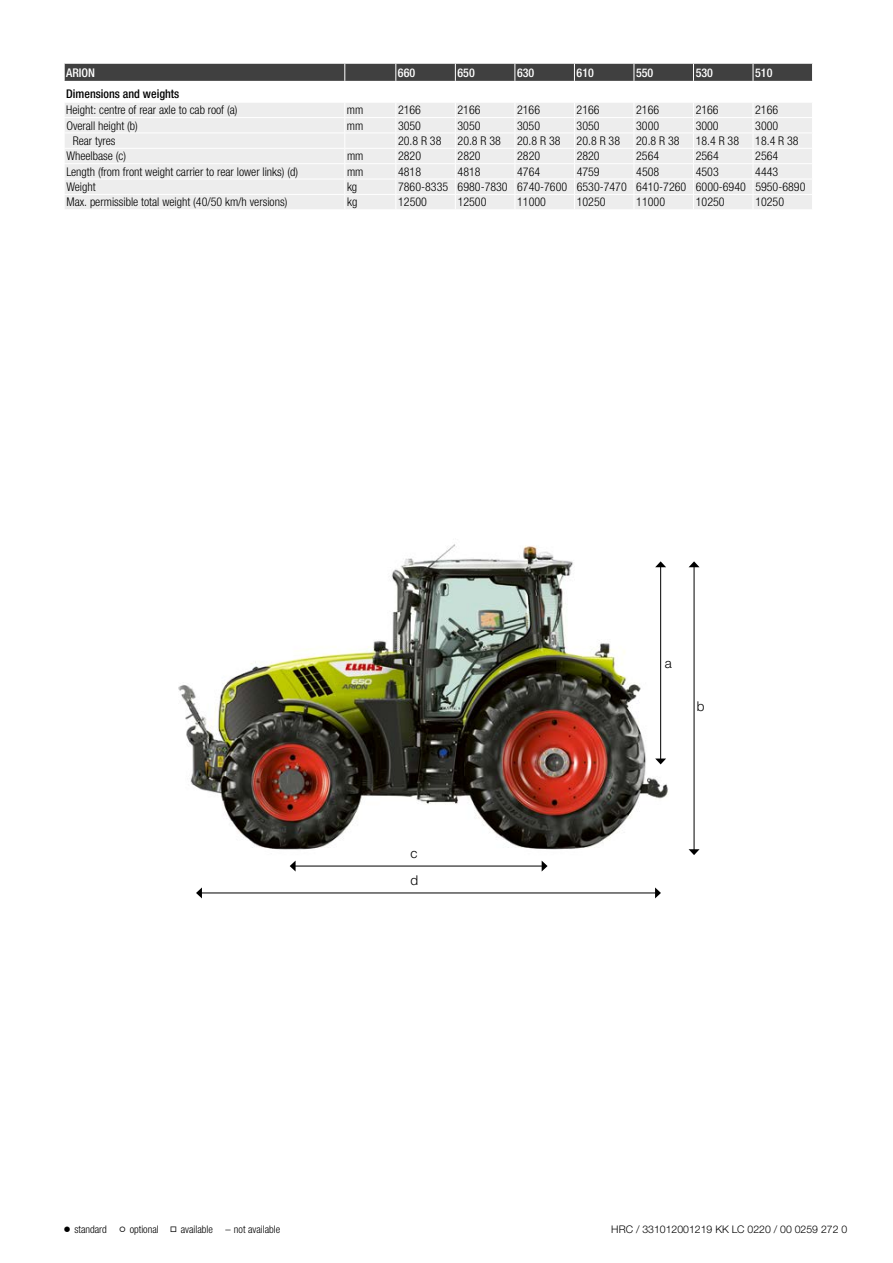
<style>
.page{position:relative;width:893px;height:1263px;background:#fff}
.page>*{position:absolute;margin:0;border:0;box-sizing:border-box;transform-origin:0 0}
.t1{font:300 13.5px/26.8px "CLAAS Helvetica Neue";color:#000}
.t2{font:300 condensed 12px "CLAAS Helvetica Neue";color:#000}
.t3{font:500 condensed 12px "CLAAS Helvetica Neue";color:#fff}
.t4{font:500 condensed 12px "CLAAS Helvetica Neue";color:#000}
.t5{font:300 condensed 10.5px "CLAAS Helvetica Neue";color:#000}
.t6{font:300 10.5px "CLAAS Helvetica Neue";color:#000}
</style>
<div class="page">
<img style="left:178px;top:544px;width:513px;height:322px">
<hr style="left:694px;top:566px;width:1px;height:284px;background:#000">
<svg style="left:689px;top:849px;width:10px;height:6px"></svg>
<svg style="left:689px;top:561px;width:10px;height:6px"></svg>
<hr style="left:660px;top:566px;width:1px;height:193px;background:#000">
<svg style="left:655px;top:758px;width:11px;height:6px"></svg>
<svg style="left:655px;top:561px;width:11px;height:6px"></svg>
<hr style="left:295px;top:866px;width:247px;height:1px;background:#000">
<svg style="left:542px;top:860px;width:6px;height:11px"></svg>
<svg style="left:290px;top:860px;width:6px;height:11px"></svg>
<hr style="left:201px;top:892px;width:455px;height:1px;background:#000">
<svg style="left:655px;top:887px;width:6px;height:11px"></svg>
<svg style="left:196px;top:887px;width:6px;height:11px"></svg>
<div style="left:65px;top:103px;width:747px;height:106px;background:#ededed"></div>
<svg style="left:753px;top:103px;width:1px;height:106px"></svg>
<hr style="left:64px;top:117px;width:281px;height:1px;background:#fff">
<hr style="left:345px;top:117px;width:51px;height:1px;background:#fff">
<hr style="left:396px;top:117px;width:59px;height:1px;background:#fff">
<hr style="left:455px;top:117px;width:60px;height:1px;background:#fff">
<hr style="left:515px;top:117px;width:59px;height:1px;background:#fff">
<hr style="left:574px;top:117px;width:60px;height:1px;background:#fff">
<hr style="left:634px;top:117px;width:59px;height:1px;background:#fff">
<hr style="left:693px;top:117px;width:60px;height:1px;background:#fff">
<hr style="left:753px;top:117px;width:60px;height:1px;background:#fff">
<hr style="left:64px;top:148px;width:281px;height:1px;background:#fff">
<hr style="left:345px;top:133px;width:51px;height:1px;background:#fff">
<hr style="left:345px;top:148px;width:51px;height:1px;background:#fff">
<hr style="left:64px;top:163px;width:281px;height:1px;background:#fff">
<hr style="left:345px;top:163px;width:51px;height:1px;background:#fff">
<hr style="left:396px;top:163px;width:59px;height:1px;background:#fff">
<hr style="left:455px;top:163px;width:60px;height:1px;background:#fff">
<hr style="left:515px;top:163px;width:59px;height:1px;background:#fff">
<hr style="left:574px;top:163px;width:60px;height:1px;background:#fff">
<hr style="left:634px;top:163px;width:59px;height:1px;background:#fff">
<hr style="left:693px;top:163px;width:60px;height:1px;background:#fff">
<hr style="left:753px;top:163px;width:60px;height:1px;background:#fff">
<hr style="left:64px;top:179px;width:281px;height:1px;background:#fff">
<hr style="left:345px;top:179px;width:51px;height:1px;background:#fff">
<hr style="left:396px;top:179px;width:59px;height:1px;background:#fff">
<hr style="left:455px;top:179px;width:60px;height:1px;background:#fff">
<svg style="left:455px;top:103px;width:1px;height:106px"></svg>
<hr style="left:515px;top:179px;width:59px;height:1px;background:#fff">
<svg style="left:514px;top:103px;width:1px;height:106px"></svg>
<hr style="left:574px;top:179px;width:60px;height:1px;background:#fff">
<hr style="left:634px;top:179px;width:59px;height:1px;background:#fff">
<hr style="left:693px;top:179px;width:60px;height:1px;background:#fff">
<hr style="left:753px;top:179px;width:60px;height:1px;background:#fff">
<hr style="left:64px;top:194px;width:281px;height:1px;background:#fff">
<hr style="left:345px;top:194px;width:51px;height:1px;background:#fff">
<hr style="left:396px;top:194px;width:59px;height:1px;background:#fff">
<hr style="left:455px;top:194px;width:60px;height:1px;background:#fff">
<hr style="left:515px;top:194px;width:59px;height:1px;background:#fff">
<hr style="left:574px;top:194px;width:60px;height:1px;background:#fff">
<svg style="left:574px;top:103px;width:1px;height:106px"></svg>
<hr style="left:634px;top:194px;width:59px;height:1px;background:#fff">
<hr style="left:693px;top:194px;width:60px;height:1px;background:#fff">
<hr style="left:753px;top:194px;width:60px;height:1px;background:#fff">
<svg style="left:634px;top:103px;width:1px;height:106px"></svg>
<hr style="left:64px;top:133px;width:281px;height:1px;background:#fff">
<svg style="left:344px;top:103px;width:1px;height:106px"></svg>
<svg style="left:693px;top:103px;width:1px;height:106px"></svg>
<hr style="left:396px;top:133px;width:59px;height:1px;background:#fff">
<hr style="left:455px;top:133px;width:60px;height:1px;background:#fff">
<hr style="left:515px;top:133px;width:59px;height:1px;background:#fff">
<hr style="left:574px;top:133px;width:60px;height:1px;background:#fff">
<hr style="left:634px;top:133px;width:59px;height:1px;background:#fff">
<hr style="left:693px;top:133px;width:60px;height:1px;background:#fff">
<hr style="left:753px;top:133px;width:60px;height:1px;background:#fff">
<hr style="left:396px;top:148px;width:59px;height:1px;background:#fff">
<hr style="left:455px;top:148px;width:60px;height:1px;background:#fff">
<hr style="left:515px;top:148px;width:59px;height:1px;background:#fff">
<hr style="left:574px;top:148px;width:60px;height:1px;background:#fff">
<hr style="left:634px;top:148px;width:59px;height:1px;background:#fff">
<hr style="left:693px;top:148px;width:60px;height:1px;background:#fff">
<hr style="left:753px;top:148px;width:60px;height:1px;background:#fff">
<svg style="left:395px;top:103px;width:1px;height:106px"></svg>
<svg style="left:64px;top:64px;width:749px;height:17px;background:#434343"></svg>
<p class="t3" style="left:66px;top:65px;width:30px">ARION</p>
<p class="t3" style="left:398px;top:65px;width:19px">660</p>
<p class="t3" style="left:457px;top:65px;width:19px">650</p>
<p class="t3" style="left:517px;top:65px;width:19px">630</p>
<p class="t3" style="left:577px;top:65px;width:19px">610</p>
<p class="t3" style="left:636px;top:65px;width:19px">550</p>
<p class="t3" style="left:696px;top:65px;width:19px">530</p>
<p class="t3" style="left:755px;top:65px;width:19px">510</p>
<p class="t4" style="left:66px;top:86px;width:115px">Dimensions and weights</p>
<p class="t2" style="left:66px;top:102px;width:173px">Height: centre of rear axle to cab roof (a)</p>
<p class="t2" style="left:347px;top:102px;width:18px">mm</p>
<p class="t2" style="left:398px;top:102px;width:25px">2166</p>
<p class="t2" style="left:457px;top:102px;width:25px">2166</p>
<p class="t2" style="left:517px;top:102px;width:25px">2166</p>
<p class="t2" style="left:577px;top:102px;width:25px">2166</p>
<p class="t2" style="left:636px;top:102px;width:25px">2166</p>
<p class="t2" style="left:696px;top:102px;width:25px">2166</p>
<p class="t2" style="left:755px;top:102px;width:25px">2166</p>
<p class="t2" style="left:66px;top:117px;width:73px">Overall height (b)</p>
<p class="t2" style="left:347px;top:117px;width:18px">mm</p>
<p class="t2" style="left:398px;top:117px;width:25px">3050</p>
<p class="t2" style="left:458px;top:117px;width:25px">3050</p>
<p class="t2" style="left:517px;top:117px;width:25px">3050</p>
<p class="t2" style="left:577px;top:117px;width:25px">3050</p>
<p class="t2" style="left:636px;top:117px;width:25px">3000</p>
<p class="t2" style="left:696px;top:117px;width:25px">3000</p>
<p class="t2" style="left:755px;top:117px;width:25px">3000</p>
<p class="t2" style="left:73px;top:133px;width:44px">Rear tyres</p>
<p class="t2" style="left:398px;top:133px;width:45px">20.8 R 38</p>
<p class="t2" style="left:458px;top:133px;width:45px">20.8 R 38</p>
<p class="t2" style="left:517px;top:133px;width:45px">20.8 R 38</p>
<p class="t2" style="left:577px;top:133px;width:45px">20.8 R 38</p>
<p class="t2" style="left:636px;top:133px;width:45px">20.8 R 38</p>
<p class="t2" style="left:696px;top:133px;width:45px">18.4 R 38</p>
<p class="t2" style="left:755px;top:133px;width:45px">18.4 R 38</p>
<p class="t2" style="left:66px;top:148px;width:61px">Wheelbase (c)</p>
<p class="t2" style="left:347px;top:148px;width:18px">mm</p>
<p class="t2" style="left:398px;top:148px;width:25px">2820</p>
<p class="t2" style="left:458px;top:148px;width:25px">2820</p>
<p class="t2" style="left:517px;top:148px;width:25px">2820</p>
<p class="t2" style="left:577px;top:148px;width:25px">2820</p>
<p class="t2" style="left:636px;top:148px;width:25px">2564</p>
<p class="t2" style="left:696px;top:148px;width:25px">2564</p>
<p class="t2" style="left:755px;top:148px;width:25px">2564</p>
<p class="t2" style="left:66px;top:164px;width:233px">Length (from front weight carrier to rear lower links) (d)</p>
<p class="t2" style="left:347px;top:164px;width:18px">mm</p>
<p class="t2" style="left:398px;top:164px;width:25px">4818</p>
<p class="t2" style="left:458px;top:164px;width:25px">4818</p>
<p class="t2" style="left:517px;top:164px;width:25px">4764</p>
<p class="t2" style="left:577px;top:164px;width:25px">4759</p>
<p class="t2" style="left:636px;top:164px;width:25px">4508</p>
<p class="t2" style="left:696px;top:164px;width:25px">4503</p>
<p class="t2" style="left:755px;top:164px;width:25px">4443</p>
<p class="t2" style="left:66px;top:179px;width:31px">Weight</p>
<p class="t2" style="left:347px;top:179px;width:12px">kg</p>
<p class="t2" style="left:398px;top:179px;width:409px">7860-8335 6980-7830 6740-7600 6530-7470 6410-7260 6000-6940 5950-6890</p>
<p class="t2" style="left:66px;top:194px;width:222px">Max. permissible total weight (40/50 km/h versions)</p>
<p class="t2" style="left:347px;top:194px;width:12px">kg</p>
<p class="t2" style="left:398px;top:194px;width:30px">12500</p>
<p class="t2" style="left:458px;top:194px;width:30px">12500</p>
<p class="t2" style="left:517px;top:194px;width:30px">11000</p>
<p class="t2" style="left:577px;top:194px;width:30px">10250</p>
<p class="t2" style="left:636px;top:194px;width:30px">11000</p>
<p class="t2" style="left:696px;top:194px;width:30px">10250</p>
<p class="t2" style="left:755px;top:194px;width:30px">10250</p>
<p class="t1" style="left:411px;top:840px;width:9px">c d</p>
<p class="t5" style="left:64px;top:1223px;width:218px">● standard ○ optional □ available – not available</p>
<p class="t1" style="left:665px;top:650px;width:9px">a</p>
<p class="t1" style="left:697px;top:693px;width:9px">b</p>
<p class="t6" style="left:611px;top:1222px;width:238px">HRC / 331012001219 KK LC 0220 / 00 0259 272 0</p>
</div>
